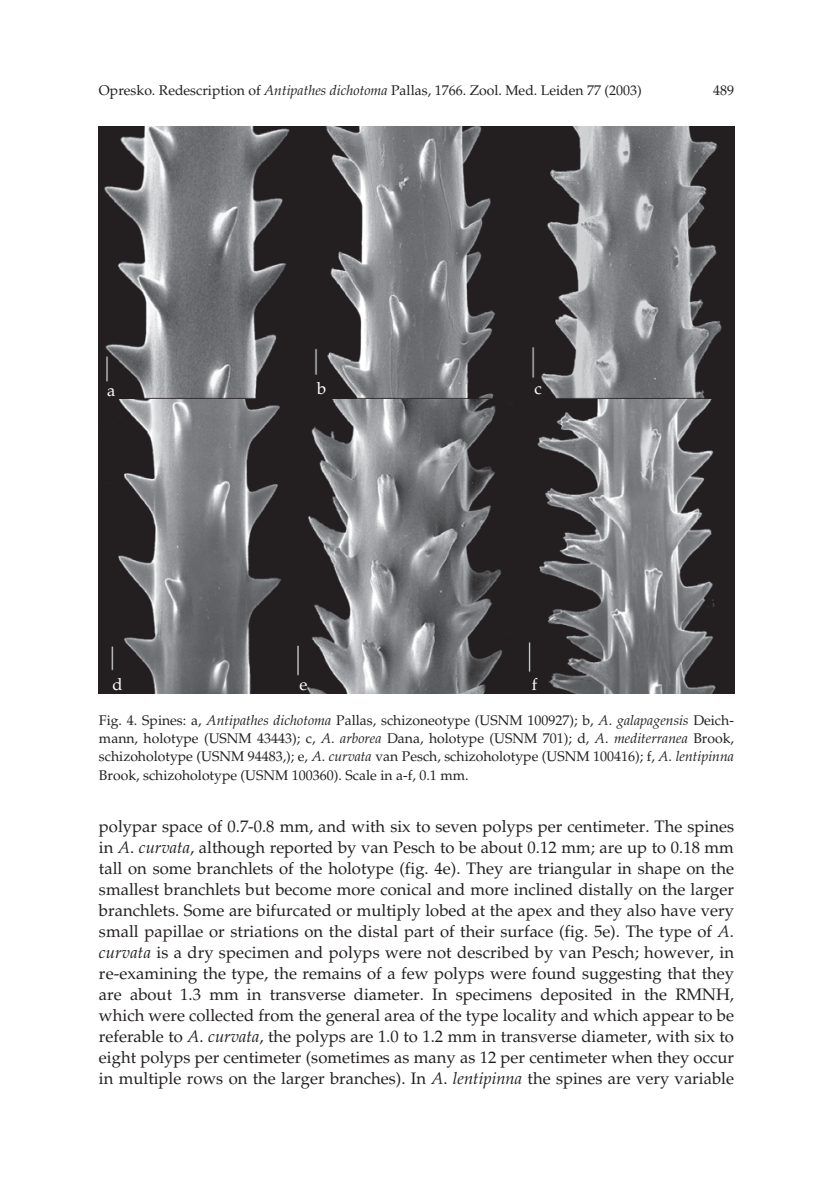
<style>
.page{position:relative;width:833px;height:1201px;background:#fff}
.page>*{position:absolute;margin:0;border:0;box-sizing:border-box;transform-origin:0 0}
.t1{font:16.62px/21px "Palatino";color:#231f20;text-align:justify}
.t2{font:16.62px "Palatino";color:#fff}
.t3{font:14px/18.4px "Palatino";color:#231f20;text-align:justify}
.s1{font-style:italic}
</style>
<div class="page">
<svg style="left:98px;top:126px;width:637px;height:568px;background:#606061"></svg>
<p class="t3" style="left:99px;top:82px;width:544px">Opresko. Redescription of <span class="s1">Antipathes dichotoma</span> Pallas, 1766. Zool. Med. Leiden 77 (2003)</p>
<p class="t3" style="left:713px;top:82px;width:22px">489</p>
<p class="t2" style="left:107px;top:384px;width:10px">a</p>
<p class="t2" style="left:317px;top:382px;width:11px">b</p>
<p class="t2" style="left:535px;top:382px;width:9px">c</p>
<p class="t2" style="left:113px;top:678px;width:12px">d</p>
<p class="t2" style="left:300px;top:678px;width:9px">e</p>
<p class="t2" style="left:532px;top:678px;width:7px">f</p>
<p class="t3" style="left:99px;top:712px;width:636px">Fig. 4. Spines: a, <span class="s1">Antipathes dichotoma</span> Pallas, schizoneotype (USNM 100927); b, <span class="s1">A</span>. <span class="s1">galapagensis</span> Deich&shy;mann, holotype (USNM 43443); c, <span class="s1">A</span>. <span class="s1">arborea</span> Dana, holotype (USNM 701); d, <span class="s1">A</span>. <span class="s1">mediterranea</span> Brook, schizoholotype (USNM 94483,); e, <span class="s1">A</span>. <span class="s1">curvata</span> van Pesch, schizoholotype (USNM 100416); f, <span class="s1">A</span>. <span class="s1">lentipinna </span>Brook, schizoholotype (USNM 100360). Scale in a-f, 0.1 mm.</p>
<p class="t1" style="left:99px;top:817px;width:637px">polypar space of 0.7-0.8 mm, and with six to seven polyps per centimeter. The spines in <span class="s1">A</span>. <span class="s1">curvata</span>, although reported by van Pesch to be about 0.12 mm; are up to 0.18 mm tall on some branchlets of the holotype (fig. 4e). They are triangular in shape on the smallest branchlets but become more conical and more inclined distally on the larger branchlets. Some are bifurcated or multiply lobed at the apex and they also have very small papillae or striations on the distal part of their surface (fig. 5e). The type of <span class="s1">A</span>. <span class="s1">curvata</span> is a dry specimen and polyps were not described by van Pesch; however, in re-examining the type, the remains of a few polyps were found suggesting that they are about 1.3 mm in transverse diameter. In specimens deposited in the RMNH, which were collected from the general area of the type locality and which appear to be referable to <span class="s1">A</span>. <span class="s1">curvata</span>, the polyps are 1.0 to 1.2 mm in transverse diameter, with six to eight polyps per centimeter (sometimes as many as 12 per centimeter when they occur in multiple rows on the larger branches). In <span class="s1">A</span>. <span class="s1">lentipinna</span> the spines are very variable</p>
</div>
